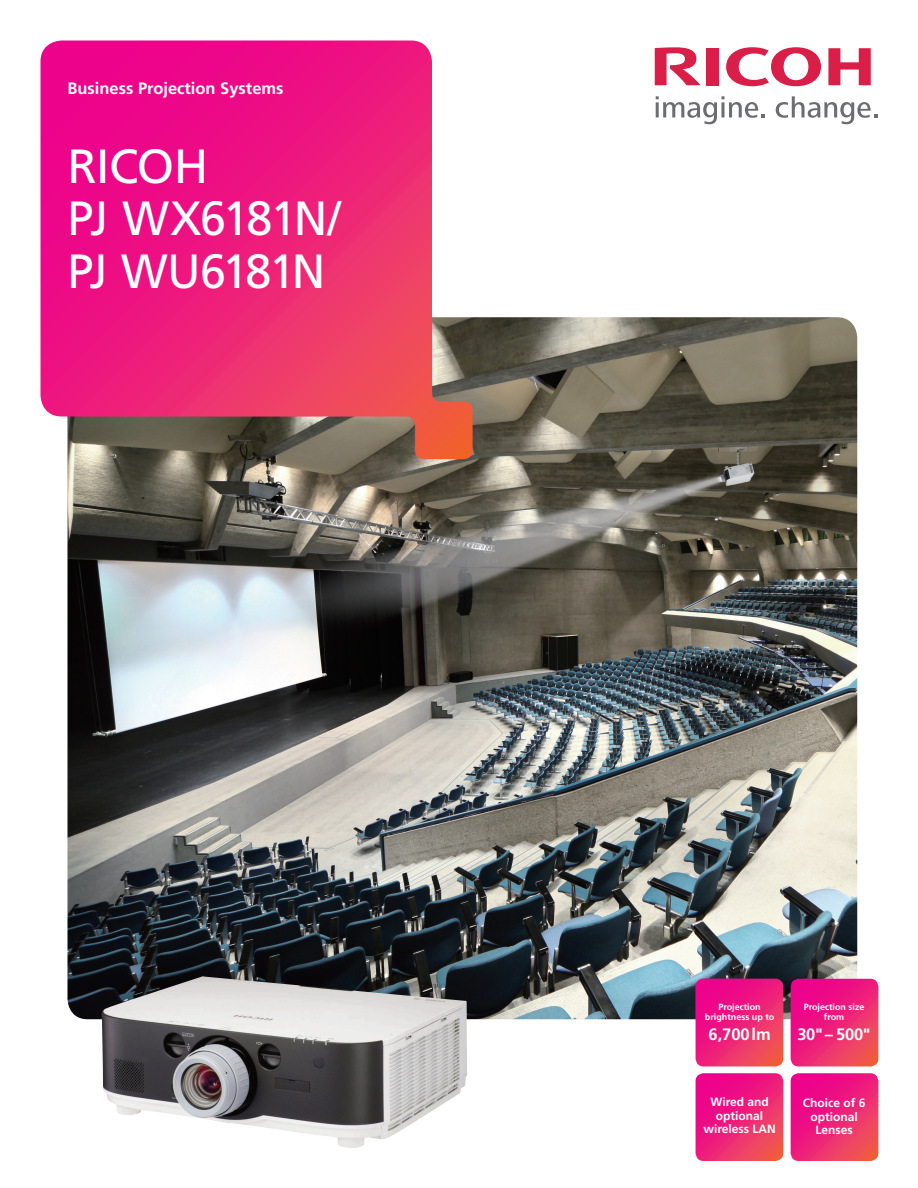
<style>
.page{position:relative;width:918px;height:1188px;background:#fff}
.page>*{position:absolute;margin:0;border:0;box-sizing:border-box;transform-origin:0 0}
.t1{font:48px/105px "Frutiger LT Std";letter-spacing:-.045em;color:#fff}
.t2{font:700 16.5px "Frutiger LT Std";color:#fff}
.t3{font:700 12px/13.5px "Frutiger LT Std";color:#fff;text-align:center}
.t4{font:700 9px/10.5px "Frutiger LT Std";color:#fff;text-align:center}
</style>
<div class="page">
<img style="left:67px;top:317px;width:790px;height:702px">
<svg style="left:40px;top:40px;width:433px;height:419px;background:#e1357f"></svg>
<svg style="left:726px;top:47px;width:145px;height:39px"></svg>
<div style="left:706px;top:48px;width:13px;height:37px;background:#d91e47"></div>
<svg style="left:655px;top:47px;width:46px;height:38px"></svg>
<svg style="left:656px;top:96px;width:109px;height:28px"></svg>
<svg style="left:776px;top:96px;width:102px;height:28px"></svg>
<svg style="left:695px;top:979px;width:88px;height:88px;background:#ed2578"></svg>
<svg style="left:696px;top:1073px;width:87px;height:88px;background:#ed2478"></svg>
<svg style="left:791px;top:979px;width:87px;height:88px;background:#ed2478"></svg>
<svg style="left:791px;top:1073px;width:87px;height:88px;background:#ed2478"></svg>
<img style="left:102px;top:976px;width:365px;height:172px">
<h2 class="t2" style="left:68px;top:78px;width:218px">Business Projection Systems</h2>
<h1 class="t1" style="left:68px;top:114px;width:259px">RICOH<br>PJ WU6181N</h1>
<h1 class="t1" style="left:68px;top:166px;width:275px">PJ WX6181N/</h1>
<p class="t4" style="left:705px;top:1001px;width:71px">Projection brightness up to</p>
<h2 class="t2" style="left:709px;top:1025px;width:64px">6,700lm</h2>
<p class="t3" style="left:704px;top:1096px;width:74px">Wired and optional wireless LAN</p>
<p class="t4" style="left:804px;top:1001px;width:62px">Projection size from</p>
<h2 class="t2" style="left:797px;top:1025px;width:75px">30" – 500"</h2>
<p class="t3" style="left:803px;top:1096px;width:64px">Choice of 6 optional<br>Lenses</p>
</div>
